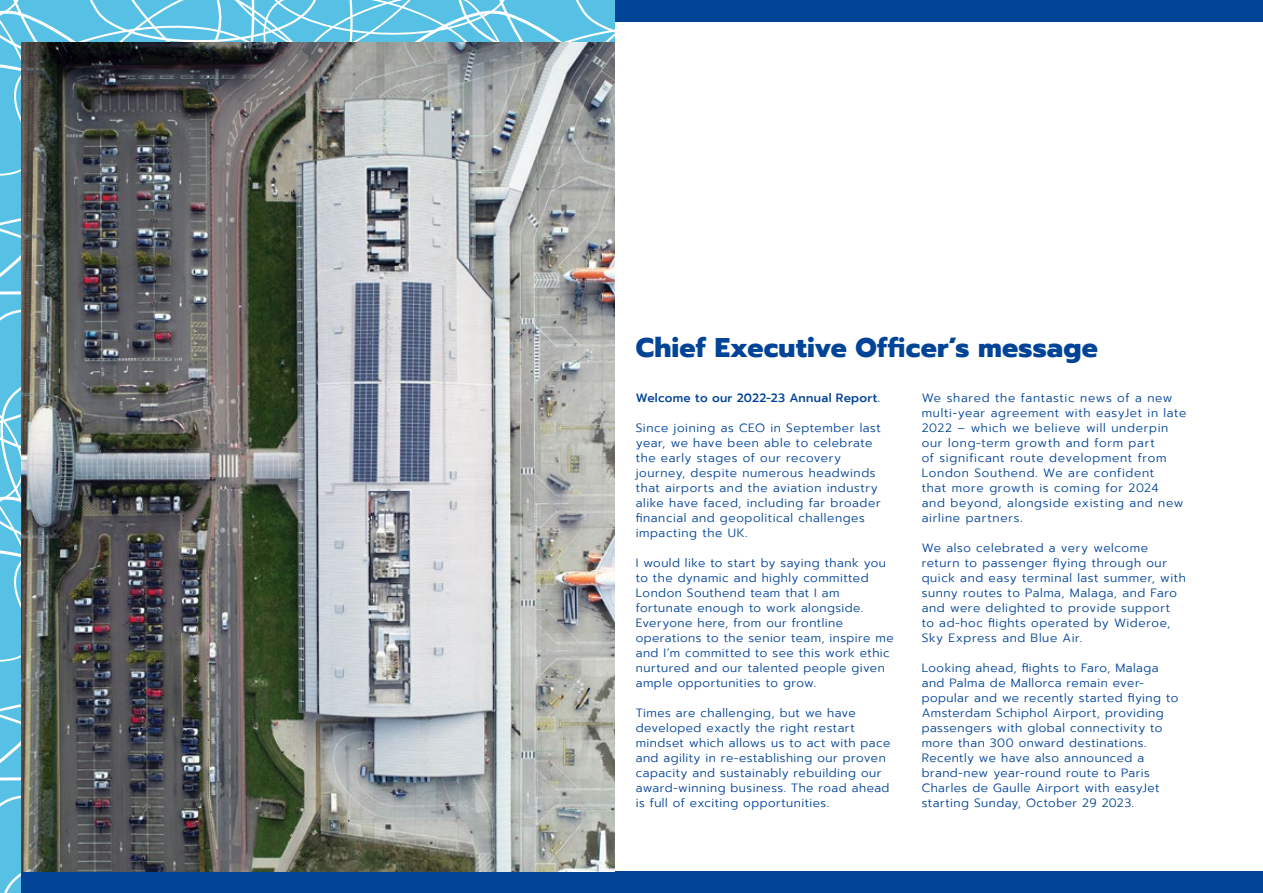
<style>
.page{position:relative;width:1263px;height:893px;background:#fff}
.page>*{position:absolute;margin:0;border:0;box-sizing:border-box;transform-origin:0 0}
.t1{font:800 27px "Prompt";letter-spacing:.005em;color:#014397}
.t2{font:300 12px/15px "Prompt";letter-spacing:.045em;color:#014397}
.t3{font:500 12px "Prompt";letter-spacing:.02em;color:#014397}
</style>
<div class="page">
<div style="left:440px;top:0;width:823px;height:21px;background:#014397"></div>
<svg style="left:0;top:0;width:614px;height:893px;background:#6bc7e6"></svg>
<div style="left:21px;top:872px;width:1242px;height:21px;background:#014397"></div>
<img style="left:21px;top:43px;width:593px;height:829px">
<h1 class="t1" style="left:636px;top:327px;width:464px">Chief Executive Officer’s message</h1>
<p class="t3" style="left:636px;top:390px;width:246px">Welcome to our 2022-23 Annual Report.</p>
<p class="t2" style="left:636px;top:421px;width:247px">Since joining as CEO in September last year, we have been able to celebrate the early stages of our recovery journey, despite numerous headwinds that airports and the aviation industry alike have faced, including far broader financial and geopolitical challenges impacting the UK.</p>
<p class="t2" style="left:636px;top:556px;width:260px">I would like to start by saying thank you to the dynamic and highly committed London Southend team that I am fortunate enough to work alongside.<br>Everyone here, from our frontline operations to the senior team, inspire me and I’m committed to see this work ethic nurtured and our talented people given ample opportunities to grow.</p>
<p class="t2" style="left:636px;top:706px;width:256px">Times are challenging, but we have developed exactly the right restart mindset which allows us to act with pace and agility in re-establishing our proven capacity and sustainably rebuilding our award-winning business. The road ahead is full of exciting opportunities.</p>
<p class="t2" style="left:922px;top:391px;width:266px">We shared the fantastic news of a new multi-year agreement with easyJet in late 2022 – which we believe will underpin our long-term growth and form part<br>of significant route development from London Southend. We are confident<br>that more growth is coming for 2024<br>and beyond, alongside existing and new airline partners.</p>
<p class="t2" style="left:922px;top:541px;width:266px">We also celebrated a very welcome return to passenger flying through our quick and easy terminal last summer, with sunny routes to Palma, Malaga, and Faro and were delighted to provide support<br>to ad-hoc flights operated by Wideroe, Sky Express and Blue Air.</p>
<p class="t2" style="left:922px;top:661px;width:258px">Looking ahead, flights to Faro, Malaga and Palma de Mallorca remain ever&shy;popular and we recently started flying to Amsterdam Schiphol Airport, providing passengers with global connectivity to more than 300 onward destinations.<br>Recently we have also announced a brand-new year-round route to Paris Charles de Gaulle Airport with easyJet starting Sunday, October 29 2023.</p>
</div>
